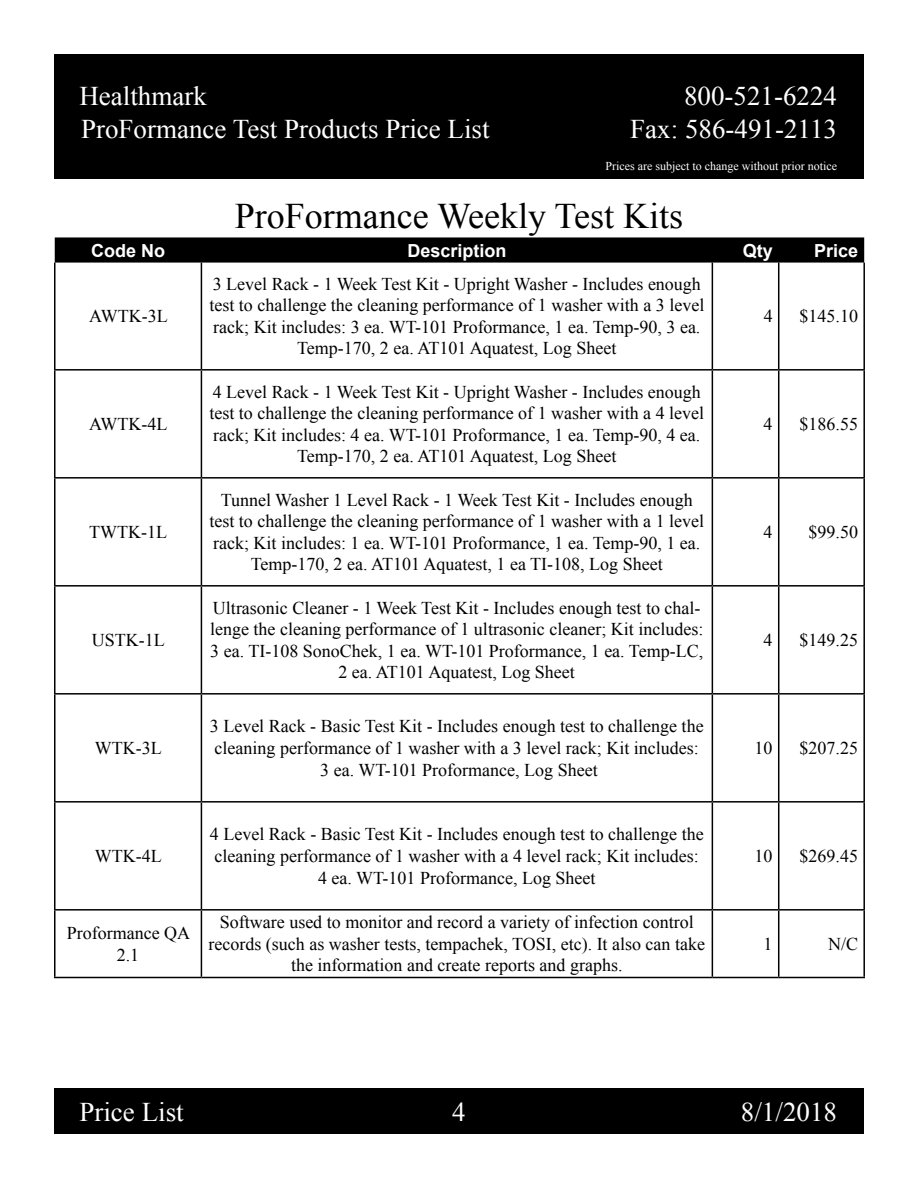
<style>
.page{position:relative;width:918px;height:1188px;background:#fff}
.page>*{position:absolute;margin:0;border:0;box-sizing:border-box;transform-origin:0 0}
.t1{font:36px "Times New Roman";color:#000}
.t2{font:27px "Times New Roman";color:#fff}
.t3{font:18px/21.6px "Times New Roman";color:#000;text-align:center}
.t4{font:700 18px "Arial";color:#fff}
.t5{font:12px "Times New Roman";color:#fff}
</style>
<div class="page">
<div style="left:54px;top:54px;width:810px;height:124px;background:#000"></div>
<div style="left:54px;top:1088px;width:810px;height:46px;background:#000"></div>
<hr style="left:54px;top:263px;width:2px;height:106px;background:#000">
<hr style="left:201px;top:263px;width:1px;height:106px;background:#000">
<hr style="left:712px;top:263px;width:1px;height:106px;background:#000">
<hr style="left:778px;top:263px;width:1px;height:106px;background:#000">
<hr style="left:863px;top:263px;width:2px;height:106px;background:#000">
<hr style="left:54px;top:369px;width:147px;height:2px;background:#000">
<hr style="left:54px;top:371px;width:2px;height:106px;background:#000">
<hr style="left:201px;top:369px;width:511px;height:2px;background:#000">
<hr style="left:201px;top:371px;width:1px;height:106px;background:#000">
<hr style="left:712px;top:369px;width:67px;height:2px;background:#000">
<hr style="left:712px;top:371px;width:1px;height:106px;background:#000">
<hr style="left:779px;top:369px;width:86px;height:2px;background:#000">
<hr style="left:778px;top:371px;width:1px;height:106px;background:#000">
<hr style="left:863px;top:371px;width:2px;height:106px;background:#000">
<hr style="left:54px;top:477px;width:147px;height:2px;background:#000">
<hr style="left:54px;top:479px;width:2px;height:106px;background:#000">
<hr style="left:201px;top:477px;width:511px;height:2px;background:#000">
<hr style="left:201px;top:479px;width:1px;height:106px;background:#000">
<hr style="left:712px;top:477px;width:67px;height:2px;background:#000">
<hr style="left:712px;top:479px;width:1px;height:106px;background:#000">
<hr style="left:779px;top:477px;width:86px;height:2px;background:#000">
<hr style="left:778px;top:479px;width:1px;height:106px;background:#000">
<hr style="left:863px;top:479px;width:2px;height:106px;background:#000">
<hr style="left:54px;top:585px;width:147px;height:2px;background:#000">
<hr style="left:54px;top:587px;width:2px;height:106px;background:#000">
<hr style="left:201px;top:585px;width:511px;height:2px;background:#000">
<hr style="left:201px;top:587px;width:1px;height:106px;background:#000">
<hr style="left:712px;top:585px;width:67px;height:2px;background:#000">
<hr style="left:712px;top:587px;width:1px;height:106px;background:#000">
<hr style="left:779px;top:585px;width:86px;height:2px;background:#000">
<hr style="left:778px;top:587px;width:1px;height:106px;background:#000">
<hr style="left:863px;top:587px;width:2px;height:106px;background:#000">
<hr style="left:54px;top:693px;width:147px;height:2px;background:#000">
<hr style="left:54px;top:695px;width:2px;height:106px;background:#000">
<hr style="left:201px;top:693px;width:511px;height:2px;background:#000">
<hr style="left:201px;top:695px;width:1px;height:106px;background:#000">
<hr style="left:712px;top:693px;width:67px;height:2px;background:#000">
<hr style="left:712px;top:695px;width:1px;height:106px;background:#000">
<hr style="left:779px;top:693px;width:86px;height:2px;background:#000">
<hr style="left:778px;top:695px;width:1px;height:106px;background:#000">
<hr style="left:863px;top:695px;width:2px;height:106px;background:#000">
<hr style="left:54px;top:801px;width:147px;height:2px;background:#000">
<hr style="left:54px;top:803px;width:2px;height:106px;background:#000">
<hr style="left:201px;top:801px;width:511px;height:2px;background:#000">
<hr style="left:201px;top:803px;width:1px;height:106px;background:#000">
<hr style="left:712px;top:801px;width:67px;height:2px;background:#000">
<hr style="left:712px;top:803px;width:1px;height:106px;background:#000">
<hr style="left:779px;top:801px;width:86px;height:2px;background:#000">
<hr style="left:778px;top:803px;width:1px;height:106px;background:#000">
<hr style="left:863px;top:803px;width:2px;height:106px;background:#000">
<hr style="left:54px;top:909px;width:147px;height:2px;background:#000">
<hr style="left:54px;top:911px;width:2px;height:66px;background:#000">
<hr style="left:201px;top:909px;width:511px;height:2px;background:#000">
<hr style="left:201px;top:911px;width:1px;height:66px;background:#000">
<hr style="left:712px;top:909px;width:67px;height:2px;background:#000">
<hr style="left:712px;top:911px;width:1px;height:66px;background:#000">
<hr style="left:779px;top:909px;width:86px;height:2px;background:#000">
<hr style="left:778px;top:911px;width:1px;height:66px;background:#000">
<hr style="left:863px;top:911px;width:2px;height:66px;background:#000">
<hr style="left:54px;top:977px;width:147px;height:1px;background:#000">
<hr style="left:201px;top:977px;width:511px;height:1px;background:#000">
<hr style="left:712px;top:977px;width:67px;height:1px;background:#000">
<hr style="left:779px;top:977px;width:86px;height:1px;background:#000">
<svg style="left:55px;top:237px;width:809px;height:26px;background:#080808"></svg>
<h2 class="t2" style="left:79px;top:78px;width:129px">Healthmark</h2>
<h2 class="t2" style="left:684px;top:78px;width:154px">800-521-6224</h2>
<h2 class="t2" style="left:81px;top:110px;width:410px">ProFormance Test Products Price List</h2>
<h2 class="t2" style="left:630px;top:110px;width:208px">Fax: 586-491-2113</h2>
<p class="t5" style="left:605px;top:158px;width:233px">Prices are subject to change without prior notice</p>
<h1 class="t1" style="left:235px;top:192px;width:450px">ProFormance Weekly Test Kits</h1>
<p class="t4" style="left:91px;top:238px;width:75px">Code No</p>
<p class="t4" style="left:407px;top:238px;width:101px">Description</p>
<p class="t4" style="left:743px;top:238px;width:32px">Qty</p>
<p class="t4" style="left:814px;top:238px;width:46px">Price</p>
<p class="t3" style="left:89px;top:305px;width:80px">AWTK-3L</p>
<p class="t3" style="left:89px;top:413px;width:80px">AWTK-4L</p>
<p class="t3" style="left:89px;top:521px;width:79px">TWTK-1L</p>
<p class="t3" style="left:92px;top:629px;width:74px">USTK-1L</p>
<p class="t3" style="left:95px;top:737px;width:68px">WTK-3L</p>
<p class="t3" style="left:95px;top:845px;width:68px">WTK-4L</p>
<p class="t3" style="left:209px;top:273px;width:496px">3 Level Rack - 1 Week Test Kit - Upright Washer - Includes enough test to challenge the cleaning performance of 1 washer with a 3 level rack; Kit includes: 3 ea. WT-101 Proformance, 1 ea. Temp-90, 3 ea.<br>Temp-170, 2 ea. AT101 Aquatest, Log Sheet</p>
<p class="t3" style="left:209px;top:381px;width:496px">4 Level Rack - 1 Week Test Kit - Upright Washer - Includes enough test to challenge the cleaning performance of 1 washer with a 4 level rack; Kit includes: 4 ea. WT-101 Proformance, 1 ea. Temp-90, 4 ea.<br>Temp-170, 2 ea. AT101 Aquatest, Log Sheet</p>
<p class="t3" style="left:209px;top:489px;width:496px">Tunnel Washer 1 Level Rack - 1 Week Test Kit - Includes enough test to challenge the cleaning performance of 1 washer with a 1 level rack; Kit includes: 1 ea. WT-101 Proformance, 1 ea. Temp-90, 1 ea.<br>Temp-170, 2 ea. AT101 Aquatest, 1 ea TI-108, Log Sheet</p>
<p class="t3" style="left:210px;top:597px;width:495px">Ultrasonic Cleaner - 1 Week Test Kit - Includes enough test to chal&shy;lenge the cleaning performance of 1 ultrasonic cleaner; Kit includes:<br>3 ea. TI-108 SonoChek, 1 ea. WT-101 Proformance, 1 ea. Temp-LC, 2 ea. AT101 Aquatest, Log Sheet</p>
<p class="t3" style="left:210px;top:715px;width:495px">3 Level Rack - Basic Test Kit - Includes enough test to challenge the cleaning performance of 1 washer with a 3 level rack; Kit includes:<br>3 ea. WT-101 Proformance, Log Sheet</p>
<p class="t3" style="left:210px;top:823px;width:495px">4 Level Rack - Basic Test Kit - Includes enough test to challenge the cleaning performance of 1 washer with a 4 level rack; Kit includes:<br>4 ea. WT-101 Proformance, Log Sheet</p>
<p class="t3" style="left:67px;top:922px;width:125px">Proformance QA<br>2.1</p>
<p class="t3" style="left:208px;top:911px;width:498px">Software used to monitor and record a variety of infection control records (such as washer tests, tempachek, TOSI, etc). It also can take the information and create reports and graphs.</p>
<p class="t3" style="left:764px;top:305px;width:10px">4</p>
<p class="t3" style="left:800px;top:305px;width:60px">$145.10</p>
<p class="t3" style="left:764px;top:413px;width:10px">4</p>
<p class="t3" style="left:800px;top:413px;width:60px">$186.55</p>
<p class="t3" style="left:764px;top:521px;width:10px">4</p>
<p class="t3" style="left:809px;top:521px;width:51px">$99.50</p>
<p class="t3" style="left:764px;top:629px;width:10px">4</p>
<p class="t3" style="left:800px;top:629px;width:60px">$149.25</p>
<p class="t3" style="left:755px;top:737px;width:19px">10</p>
<p class="t3" style="left:800px;top:737px;width:60px">$207.25</p>
<p class="t3" style="left:755px;top:845px;width:19px">10</p>
<p class="t3" style="left:800px;top:845px;width:60px">$269.45</p>
<p class="t3" style="left:764px;top:933px;width:10px">1</p>
<p class="t3" style="left:828px;top:933px;width:32px">N/C</p>
<h2 class="t2" style="left:79px;top:1093px;width:106px">Price List</h2>
<h2 class="t2" style="left:452px;top:1093px;width:15px">4</h2>
<h2 class="t2" style="left:741px;top:1093px;width:98px">8/1/2018</h2>
</div>
